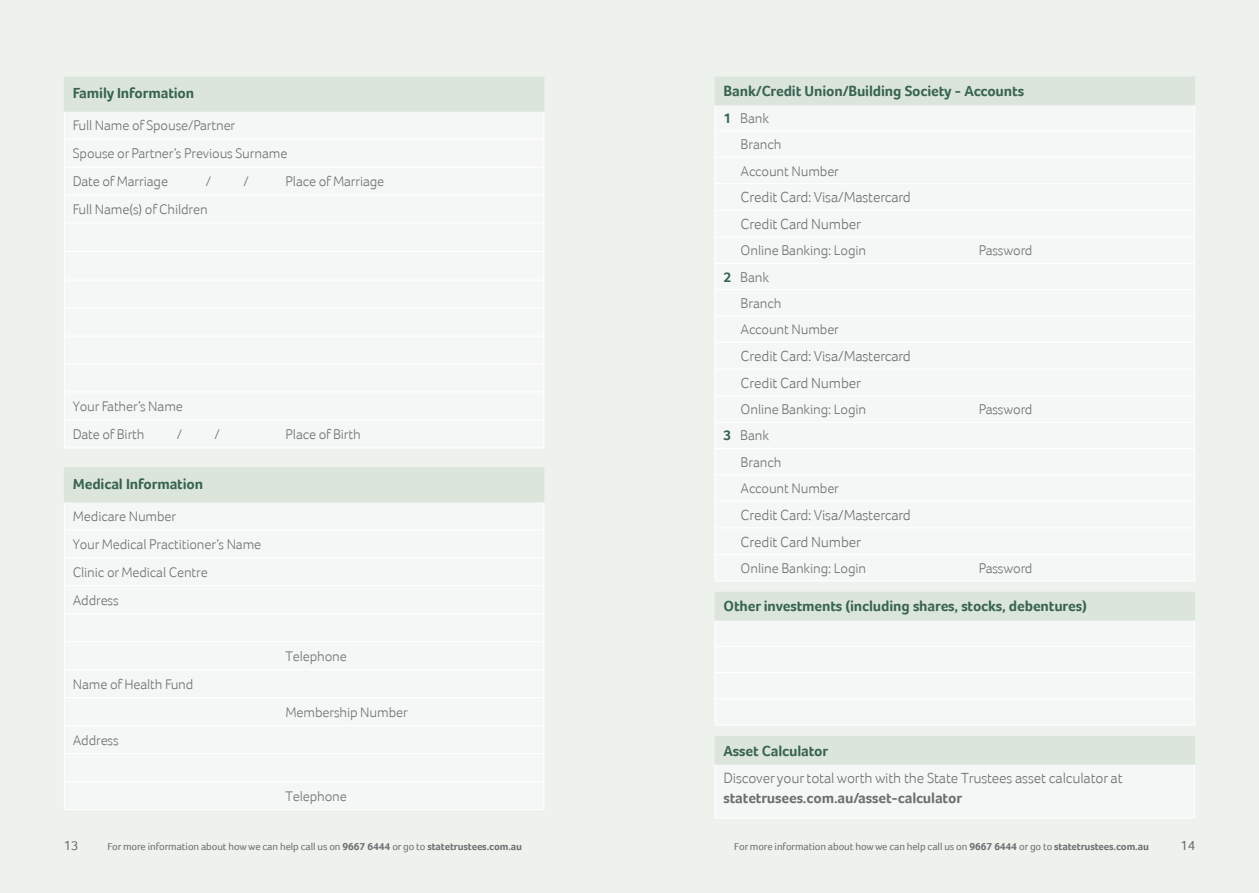
<style>
.page{position:relative;width:1259px;height:893px;background:#edf2ed}
.page>*{position:absolute;margin:0;border:0;box-sizing:border-box;transform-origin:0 0}
.t1{font:300 15px/26.8px "Foco";letter-spacing:-.01em;color:#6d6e71}
.t2{font:700 15px "Foco";letter-spacing:-.01em;color:#386351}
.t3{font:700 15px "Foco";letter-spacing:-.01em;color:#6d6e71}
.t4{font:300 14.25px/27.9px "Foco";letter-spacing:-.01em;color:#6d6e71}
.t5{font:13.5px "Foco";color:#6d6e71}
.t6{font:10.5px "Foco";letter-spacing:-.01em;color:#6d6e71}
.s1{font-weight:700;color:#386351}
.s2{font-weight:700}
</style>
<div class="page">
<div style="left:64px;top:77px;width:480px;height:34px;background:#dbe5dc"></div>
<svg style="left:65px;top:138px;width:478px;height:283px"></svg>
<hr style="left:64px;top:139px;width:480px;height:1px;background:#fff">
<hr style="left:64px;top:167px;width:480px;height:1px;background:#fff">
<hr style="left:64px;top:194px;width:480px;height:2px;background:#fff">
<hr style="left:64px;top:222px;width:480px;height:2px;background:#fff">
<hr style="left:64px;top:251px;width:480px;height:1px;background:#fff">
<hr style="left:64px;top:279px;width:480px;height:2px;background:#fff">
<hr style="left:64px;top:307px;width:480px;height:2px;background:#fff">
<hr style="left:64px;top:335px;width:480px;height:2px;background:#fff">
<hr style="left:64px;top:363px;width:480px;height:2px;background:#fff">
<hr style="left:64px;top:391px;width:480px;height:2px;background:#fff">
<hr style="left:64px;top:419px;width:480px;height:1px;background:#fff">
<svg style="left:64px;top:112px;width:1px;height:335px"></svg>
<svg style="left:543px;top:112px;width:1px;height:335px"></svg>
<hr style="left:64px;top:447px;width:480px;height:1px;background:#fff">
<hr style="left:64px;top:111px;width:480px;height:1px;background:#dbe5dc">
<div style="left:64px;top:468px;width:480px;height:34px;background:#dbe5dc"></div>
<svg style="left:65px;top:530px;width:478px;height:85px"></svg>
<hr style="left:64px;top:529px;width:480px;height:1px;background:#fff">
<hr style="left:64px;top:557px;width:480px;height:1px;background:#fff">
<hr style="left:64px;top:585px;width:480px;height:1px;background:#fff">
<hr style="left:64px;top:613px;width:480px;height:1px;background:#fff">
<hr style="left:64px;top:641px;width:480px;height:1px;background:#fff">
<hr style="left:64px;top:669px;width:480px;height:1px;background:#fff">
<hr style="left:64px;top:697px;width:480px;height:1px;background:#fff">
<hr style="left:64px;top:725px;width:480px;height:1px;background:#fff">
<hr style="left:64px;top:753px;width:480px;height:1px;background:#fff">
<hr style="left:64px;top:781px;width:480px;height:1px;background:#fff">
<svg style="left:64px;top:503px;width:1px;height:306px"></svg>
<svg style="left:543px;top:503px;width:1px;height:306px"></svg>
<hr style="left:64px;top:809px;width:480px;height:1px;background:#fff">
<hr style="left:64px;top:467px;width:480px;height:1px;background:#dbe5dc">
<div style="left:715px;top:77px;width:479px;height:28px;background:#dbe5dc"></div>
<svg style="left:715px;top:106px;width:479px;height:474px"></svg>
<hr style="left:714px;top:130px;width:481px;height:2px;background:#fff">
<hr style="left:714px;top:157px;width:481px;height:1px;background:#fff">
<hr style="left:714px;top:183px;width:481px;height:1px;background:#fff">
<hr style="left:714px;top:210px;width:481px;height:1px;background:#fff">
<hr style="left:714px;top:237px;width:481px;height:1px;background:#fff">
<hr style="left:714px;top:263px;width:481px;height:1px;background:#fff">
<hr style="left:714px;top:289px;width:481px;height:1px;background:#fff">
<hr style="left:714px;top:315px;width:481px;height:2px;background:#fff">
<hr style="left:714px;top:342px;width:481px;height:1px;background:#fff">
<hr style="left:714px;top:369px;width:481px;height:1px;background:#fff">
<hr style="left:714px;top:395px;width:481px;height:1px;background:#fff">
<hr style="left:714px;top:422px;width:481px;height:1px;background:#fff">
<hr style="left:714px;top:448px;width:481px;height:1px;background:#fff">
<hr style="left:714px;top:474px;width:481px;height:1px;background:#fff">
<hr style="left:714px;top:500px;width:481px;height:2px;background:#fff">
<hr style="left:714px;top:527px;width:481px;height:1px;background:#fff">
<hr style="left:714px;top:554px;width:481px;height:1px;background:#fff">
<hr style="left:714px;top:580px;width:481px;height:1px;background:#fff">
<hr style="left:714px;top:77px;width:481px;height:1px;background:#dbe5dc">
<svg style="left:714px;top:130px;width:1px;height:425px"></svg>
<svg style="left:1194px;top:78px;width:1px;height:502px"></svg>
<hr style="left:714px;top:104px;width:481px;height:1px;background:#dbe5dc">
<div style="left:715px;top:592px;width:479px;height:28px;background:#dbe5dc"></div>
<svg style="left:715px;top:621px;width:479px;height:103px"></svg>
<hr style="left:714px;top:646px;width:481px;height:1px;background:#fff">
<hr style="left:714px;top:672px;width:481px;height:1px;background:#fff">
<hr style="left:714px;top:698px;width:481px;height:1px;background:#fff">
<hr style="left:714px;top:724px;width:481px;height:2px;background:#fff">
<hr style="left:714px;top:592px;width:481px;height:1px;background:#dbe5dc">
<svg style="left:1194px;top:593px;width:1px;height:131px"></svg>
<hr style="left:714px;top:619px;width:481px;height:1px;background:#dbe5dc">
<div style="left:715px;top:736px;width:479px;height:28px;background:#dbe5dc"></div>
<div style="left:715px;top:764px;width:479px;height:54px;background:#f4f7f5"></div>
<hr style="left:714px;top:765px;width:1px;height:52px;background:#fff">
<hr style="left:1194px;top:765px;width:1px;height:52px;background:#fff">
<hr style="left:714px;top:817px;width:481px;height:2px;background:#fff">
<hr style="left:714px;top:736px;width:481px;height:1px;background:#dbe5dc">
<svg style="left:1194px;top:737px;width:1px;height:26px"></svg>
<hr style="left:714px;top:763px;width:481px;height:2px;background:#dbe5dc">
<p class="t2" style="left:73px;top:84px;width:123px">Family Information</p>
<p class="t4" style="left:73px;top:111px;width:216px">Full Name of Spouse/Partner<br>Spouse or Partner’s Previous Surname<br>Date of Marriage</p>
<p class="t4" style="left:206px;top:167px;width:7px">/</p>
<p class="t4" style="left:244px;top:167px;width:7px">/</p>
<p class="t4" style="left:285px;top:167px;width:100px">Place of Marriage</p>
<p class="t4" style="left:73px;top:195px;width:136px">Full Name(s) of Children</p>
<p class="t4" style="left:73px;top:392px;width:112px">Your Father’s Name<br>Date of Birth</p>
<p class="t4" style="left:177px;top:420px;width:7px">/</p>
<p class="t4" style="left:215px;top:420px;width:7px">/</p>
<p class="t4" style="left:285px;top:420px;width:77px">Place of Birth</p>
<p class="t2" style="left:73px;top:475px;width:132px">Medical Information</p>
<p class="t4" style="left:73px;top:502px;width:190px">Medicare Number<br>Your Medical Practitioner’s Name<br>Clinic or Medical Centre<br>Address</p>
<p class="t4" style="left:73px;top:670px;width:122px">Name of Health Fund</p>
<p class="t4" style="left:73px;top:726px;width:47px">Address</p>
<p class="t4" style="left:285px;top:642px;width:63px">Telephone</p>
<p class="t4" style="left:285px;top:698px;width:124px">Membership Number</p>
<p class="t4" style="left:285px;top:782px;width:63px">Telephone</p>
<p class="t2" style="left:723px;top:82px;width:302px">Bank/Credit Union/Building Society - Accounts</p>
<p class="t4" style="left:740px;top:105px;width:100px;line-height:26.2px;text-indent:-17px"><span class="s1">1</span> Bank<br>Branch<br>Account Number</p>
<p class="t1" style="left:740px;top:184px;width:172px">Credit Card: Visa/Mastercard<br>Credit Card Number</p>
<p class="t4" style="left:740px;top:237px;width:127px">Online Banking: Login</p>
<p class="t4" style="left:979px;top:237px;width:55px">Password</p>
<p class="t4" style="left:740px;top:264px;width:100px;line-height:26.2px;text-indent:-17px"><span class="s1">2</span> Bank<br>Branch<br>Account Number</p>
<p class="t1" style="left:740px;top:342px;width:172px">Credit Card: Visa/Mastercard<br>Credit Card Number</p>
<p class="t4" style="left:740px;top:395px;width:127px">Online Banking: Login</p>
<p class="t4" style="left:979px;top:395px;width:55px">Password</p>
<p class="t4" style="left:740px;top:422px;width:100px;line-height:26.2px;text-indent:-17px"><span class="s1">3</span> Bank<br>Branch<br>Account Number</p>
<p class="t1" style="left:740px;top:501px;width:172px">Credit Card: Visa/Mastercard<br>Credit Card Number</p>
<p class="t4" style="left:740px;top:554px;width:127px">Online Banking: Login</p>
<p class="t4" style="left:979px;top:554px;width:55px">Password</p>
<p class="t2" style="left:723px;top:597px;width:365px">Other investments (including shares, stocks, debentures)</p>
<p class="t2" style="left:723px;top:742px;width:106px">Asset Calculator</p>
<p class="t1" style="left:723px;top:765px;width:400px">Discover your total worth with the State Trustees asset calculator at</p>
<p class="t3" style="left:723px;top:789px;width:240px">statetrusees.com.au/asset-calculator</p>
<p class="t5" style="left:64px;top:838px;width:16px">13</p>
<p class="t5" style="left:1180px;top:838px;width:16px">14</p>
<p class="t6" style="left:107px;top:841px;width:416px">For more information about how we can help call us on <span class="s2">9667 6444</span> or go to <span class="s2">statetrustees.com.au</span></p>
<p class="t6" style="left:734px;top:841px;width:416px">For more information about how we can help call us on <span class="s2">9667 6444</span> or go to <span class="s2">statetrustees.com.au</span></p>
</div>
